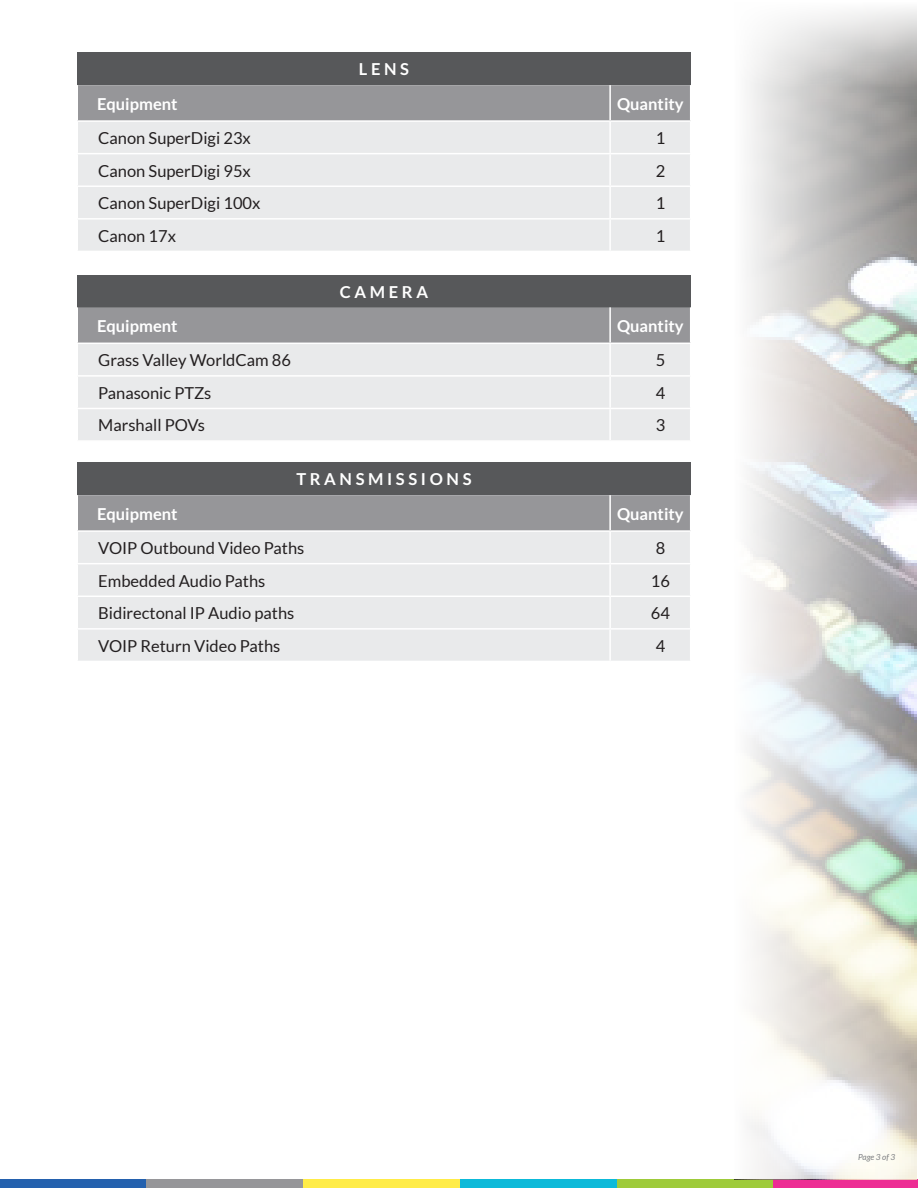
<style>
.page{position:relative;width:918px;height:1188px;background:#fff}
.page>*{position:absolute;margin:0;border:0;box-sizing:border-box;transform-origin:0 0}
.t1{font:16.5px "Lato";color:#231f20}
.t2{font:700 16.5px "Lato";color:#fff}
.t3{font:700 16.5px "Lato";letter-spacing:.22em;color:#fff}
.t4{font:italic 8.25px "Lato";color:#7c7e81}
</style>
<div class="page">
<div style="left:0;top:1180px;width:148px;height:8px;background:#2461ae"></div>
<div style="left:146px;top:1180px;width:157px;height:8px;background:#969699"></div>
<div style="left:303px;top:1180px;width:157px;height:8px;background:#ffec48"></div>
<div style="left:460px;top:1180px;width:157px;height:8px;background:#0dbad9"></div>
<div style="left:617px;top:1180px;width:157px;height:8px;background:#9ecb3a"></div>
<div style="left:774px;top:1180px;width:144px;height:8px;background:#ed2d94"></div>
<div style="left:77px;top:463px;width:614px;height:32px;background:#57585a"></div>
<div style="left:78px;top:495px;width:612px;height:35px;background:#969699"></div>
<div style="left:78px;top:532px;width:612px;height:129px;background:#e9eaeb"></div>
<hr style="left:609px;top:495px;width:2px;height:35px;background:#fff">
<hr style="left:609px;top:532px;width:2px;height:31px;background:#fff">
<hr style="left:76px;top:563px;width:534px;height:1px;background:#fff">
<hr style="left:610px;top:563px;width:81px;height:1px;background:#fff">
<hr style="left:609px;top:564px;width:2px;height:32px;background:#fff">
<hr style="left:76px;top:596px;width:534px;height:1px;background:#fff">
<hr style="left:610px;top:596px;width:81px;height:1px;background:#fff">
<hr style="left:609px;top:597px;width:2px;height:31px;background:#fff">
<hr style="left:76px;top:628px;width:534px;height:2px;background:#fff">
<hr style="left:610px;top:628px;width:81px;height:2px;background:#fff">
<hr style="left:609px;top:630px;width:2px;height:31px;background:#fff">
<div style="left:77px;top:275px;width:614px;height:32px;background:#57585a"></div>
<div style="left:78px;top:307px;width:612px;height:36px;background:#969699"></div>
<div style="left:78px;top:344px;width:612px;height:96px;background:#e9eaeb"></div>
<hr style="left:609px;top:307px;width:2px;height:36px;background:#fff">
<hr style="left:609px;top:344px;width:2px;height:31px;background:#fff">
<hr style="left:76px;top:375px;width:534px;height:2px;background:#fff">
<hr style="left:610px;top:375px;width:81px;height:2px;background:#fff">
<hr style="left:609px;top:377px;width:2px;height:31px;background:#fff">
<hr style="left:76px;top:408px;width:534px;height:1px;background:#fff">
<hr style="left:610px;top:408px;width:81px;height:1px;background:#fff">
<hr style="left:609px;top:409px;width:2px;height:31px;background:#fff">
<div style="left:77px;top:53px;width:614px;height:32px;background:#57585a"></div>
<div style="left:78px;top:85px;width:612px;height:35px;background:#969699"></div>
<div style="left:78px;top:122px;width:612px;height:129px;background:#e9eaeb"></div>
<hr style="left:609px;top:85px;width:2px;height:35px;background:#fff">
<hr style="left:609px;top:122px;width:2px;height:31px;background:#fff">
<hr style="left:76px;top:153px;width:534px;height:1px;background:#fff">
<hr style="left:610px;top:153px;width:81px;height:1px;background:#fff">
<hr style="left:609px;top:154px;width:2px;height:31px;background:#fff">
<hr style="left:76px;top:185px;width:534px;height:2px;background:#fff">
<hr style="left:610px;top:185px;width:81px;height:2px;background:#fff">
<hr style="left:609px;top:187px;width:2px;height:31px;background:#fff">
<hr style="left:76px;top:218px;width:534px;height:2px;background:#fff">
<hr style="left:610px;top:218px;width:81px;height:2px;background:#fff">
<hr style="left:609px;top:220px;width:2px;height:31px;background:#fff">
<svg style="left:747px;top:87px;width:170px;height:1092px"></svg>
<svg style="left:749px;top:8px;width:168px;height:79px"></svg>
<p class="t2" style="left:359px;top:60px;width:52px">LENS</p>
<p class="t2" style="left:97px;top:94px;width:82px">Equipment</p>
<p class="t2" style="left:617px;top:94px;width:68px">Quantity</p>
<p class="t1" style="left:98px;top:129px;width:154px">Canon SuperDigi 23x</p>
<p class="t1" style="left:656px;top:129px;width:11px">1</p>
<p class="t1" style="left:98px;top:161px;width:154px">Canon SuperDigi 95x</p>
<p class="t1" style="left:656px;top:161px;width:11px">2</p>
<p class="t1" style="left:98px;top:194px;width:164px">Canon SuperDigi 100x</p>
<p class="t1" style="left:656px;top:194px;width:11px">1</p>
<p class="t1" style="left:98px;top:227px;width:79px">Canon 17x</p>
<p class="t1" style="left:656px;top:227px;width:11px">1</p>
<p class="t2" style="left:340px;top:282px;width:90px">CAMERA</p>
<p class="t2" style="left:97px;top:317px;width:82px">Equipment</p>
<p class="t2" style="left:617px;top:317px;width:68px">Quantity</p>
<p class="t1" style="left:98px;top:351px;width:194px">Grass Valley WorldCam 86</p>
<p class="t1" style="left:656px;top:351px;width:11px">5</p>
<p class="t1" style="left:98px;top:384px;width:115px">Panasonic PTZs</p>
<p class="t1" style="left:656px;top:384px;width:11px">4</p>
<p class="t1" style="left:98px;top:416px;width:108px">Marshall POVs</p>
<p class="t1" style="left:656px;top:416px;width:11px">3</p>
<p class="t3" style="left:296px;top:470px;width:177px">TRANSMISSIONS</p>
<p class="t2" style="left:97px;top:504px;width:82px">Equipment</p>
<p class="t2" style="left:617px;top:504px;width:68px">Quantity</p>
<p class="t1" style="left:98px;top:539px;width:208px">VOIP Outbound Video Paths</p>
<p class="t1" style="left:656px;top:539px;width:11px">8</p>
<p class="t1" style="left:98px;top:571px;width:169px">Embedded Audio Paths</p>
<p class="t1" style="left:651px;top:571px;width:21px">16</p>
<p class="t1" style="left:98px;top:604px;width:198px">Bidirectonal IP Audio paths</p>
<p class="t1" style="left:651px;top:604px;width:21px">64</p>
<p class="t1" style="left:98px;top:637px;width:184px">VOIP Return Video Paths</p>
<p class="t1" style="left:656px;top:637px;width:11px">4</p>
<p class="t4" style="left:858px;top:1152px;width:39px">Page 3 of 3</p>
</div>
